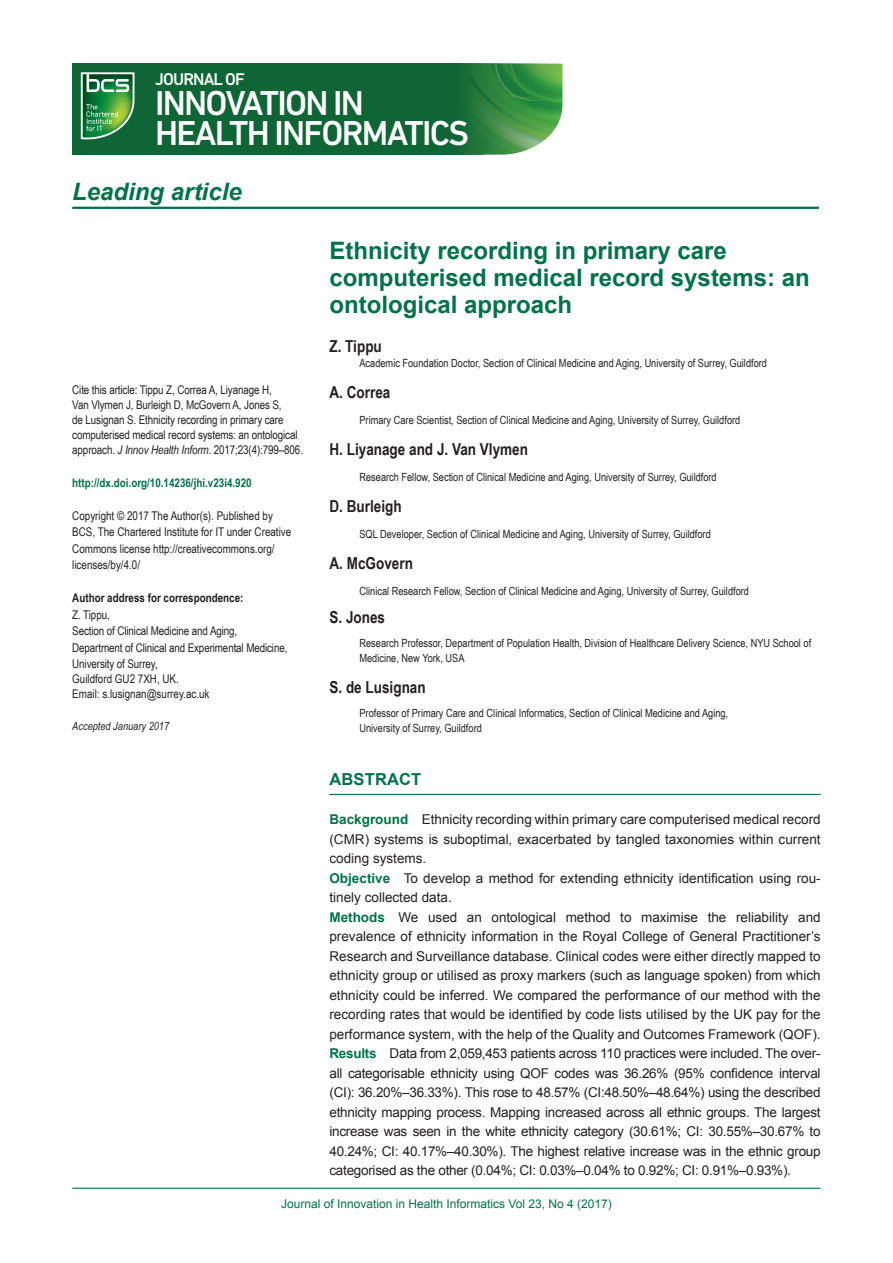
<style>
.page{position:relative;width:893px;height:1263px;background:#fff}
.page>*{position:absolute;margin:0;border:0;box-sizing:border-box;transform-origin:0 0}
.t1{font:500 35.25px/30px "DIN Next LT Pro";letter-spacing:-.05em;color:#fff}
.t2{font:700 24px/27px "Arial";color:#007249}
.t3{font:italic 700 24px "Arial";color:#007249}
.t4{font:500 17.25px "DIN Next LT Pro";letter-spacing:-.05em;color:#fff}
.t5{font:700 16.5px "Arial Narrow";color:#231f20}
.t6{font:700 16.5px "Arial";letter-spacing:.01em;color:#007249}
.t7{font:13.5px/19.5px "Arial";color:#231f20}
.t8{font:12px/16.5px "Arial Narrow";letter-spacing:-.01em;color:#231f20}
.t9{font:12px "Arial";color:#007249}
.t10{font:700 12px "Arial Narrow";color:#007249}
.t11{font:700 12px "Arial Narrow";color:#231f20}
.t12{font:11.25px/15px "Arial Narrow";color:#231f20}
.t13{font:italic 11.25px "Arial Narrow";color:#231f20}
.s1{font-style:italic}
.s2{font-weight:700;color:#007249}
</style>
<div class="page">
<hr style="left:72px;top:1188px;width:749px;height:1px;background:#007249">
<div style="left:72px;top:64px;width:491px;height:90px;background:#0f6535"></div>
<svg style="left:81px;top:72px;width:53px;height:68px"></svg>
<svg style="left:484px;top:64px;width:79px;height:90px;background:#509d57"></svg>
<hr style="left:329px;top:794px;width:492px;height:1px;background:#007249">
<hr style="left:72px;top:207px;width:747px;height:2px;background:#007249">
<p class="t4" style="left:155px;top:69px;width:91px">JOURNAL OF</p>
<h1 class="t1" style="left:155px;top:87px;width:315px">INNOVATION IN<br>HEALTH INFORMATICS</h1>
<h2 class="t3" style="left:72px;top:176px;width:171px">Leading article</h2>
<p class="t8" style="left:72px;top:382px;width:232px;line-height:15px">Cite this article: Tippu Z, Correa A, Liyanage H,<br>Van Vlymen J, Burleigh D, McGovern A, Jones S,<br>de Lusignan S. Ethnicity recording in primary care computerised medical record systems: an ontological approach. <span class="s1">J Innov Health Inform</span>. 2017;23(4):799–806.</p>
<p class="t10" style="left:72px;top:474px;width:181px">http://dx.doi.org/10.14236/jhi.v23i4.920</p>
<p class="t8" style="left:72px;top:507px;width:220px">Copyright © 2017 The Author(s). Published by BCS, The Chartered Institute for IT under Creative Commons license http://creativecommons.org/ licenses/by/4.0/</p>
<p class="t11" style="left:72px;top:589px;width:173px">Author address for correspondence:</p>
<p class="t8" style="left:72px;top:606px;width:217px">Z. Tippu,<br>Section of Clinical Medicine and Aging,<br>Department of Clinical and Experimental Medicine,<br>University of Surrey,</p>
<p class="t8" style="left:72px;top:671px;width:139px;line-height:15px">Guildford GU2 7XH, UK.<br>Email: s.lusignan@surrey.ac.uk</p>
<p class="t13" style="left:72px;top:718px;width:98px">Accepted January 2017</p>
<h2 class="t2" style="left:329px;top:238px;width:482px">Ethnicity recording in primary care computerised medical record systems: an ontological approach</h2>
<p class="t5" style="left:329px;top:333px;width:54px">Z. Tippu</p>
<p class="t12" style="left:359px;top:355px;width:409px">Academic Foundation Doctor, Section of Clinical Medicine and Aging, University of Surrey, Guildford</p>
<p class="t5" style="left:329px;top:379px;width:62px">A. Correa</p>
<p class="t12" style="left:359px;top:412px;width:382px">Primary Care Scientist, Section of Clinical Medicine and Aging, University of Surrey, Guildford</p>
<p class="t5" style="left:329px;top:436px;width:200px">H. Liyanage and J. Van Vlymen</p>
<p class="t12" style="left:359px;top:469px;width:359px">Research Fellow, Section of Clinical Medicine and Aging, University of Surrey, Guildford</p>
<p class="t5" style="left:329px;top:493px;width:74px">D. Burleigh</p>
<p class="t12" style="left:359px;top:526px;width:353px">SQL Developer, Section of Clinical Medicine and Aging, University of Surrey, Guildford</p>
<p class="t5" style="left:329px;top:550px;width:85px">A. McGovern</p>
<p class="t12" style="left:359px;top:583px;width:391px">Clinical Research Fellow, Section of Clinical Medicine and Aging, University of Surrey, Guildford</p>
<p class="t5" style="left:329px;top:605px;width:57px">S. Jones</p>
<p class="t12" style="left:359px;top:635px;width:453px">Research Professor, Department of Population Health, Division of Healthcare Delivery Science, NYU School of<br>Medicine, New York, USA</p>
<p class="t5" style="left:329px;top:675px;width:98px">S. de Lusignan</p>
<p class="t12" style="left:359px;top:705px;width:370px">Professor of Primary Care and Clinical Informatics, Section of Clinical Medicine and Aging,<br>University of Surrey, Guildford</p>
<p class="t6" style="left:329px;top:769px;width:93px">ABSTRACT</p>
<p class="t7" style="left:329px;top:810px;width:493px"><span class="s2">Background</span> Ethnicity recording within primary care computerised medical record (CMR) systems is suboptimal, exacerbated by tangled taxonomies within current coding systems.<br><span class="s2">Objective</span> To develop a method for extending ethnicity identification using rou&shy;tinely collected data.<br><span class="s2">Methods</span> We used an ontological method to maximise the reliability and prevalence of ethnicity information in the Royal College of General Practitioner’s Research and Surveillance database. Clinical codes were either directly mapped to ethnicity group or utilised as proxy markers (such as language spoken) from which ethnicity could be inferred. We compared the performance of our method with the recording rates that would be identified by code lists utilised by the UK pay for the performance system, with the help of the Quality and Outcomes Framework (QOF).<br><span class="s2">Results</span> Data from 2,059,453 patients across 110 practices were included. The over&shy;all categorisable ethnicity using QOF codes was 36.26% (95% confidence interval (CI): 36.20%–36.33%). This rose to 48.57% (CI:48.50%–48.64%) using the described ethnicity mapping process. Mapping increased across all ethnic groups. The largest increase was seen in the white ethnicity category (30.61%; CI: 30.55%–30.67% to 40.24%; CI: 40.17%–40.30%). The highest relative increase was in the ethnic group categorised as the other (0.04%; CI: 0.03%–0.04% to 0.92%; CI: 0.91%–0.93%).</p>
<p class="t9" style="left:281px;top:1196px;width:332px">Journal of Innovation in Health Informatics Vol 23, No 4 (2017)</p>
</div>
